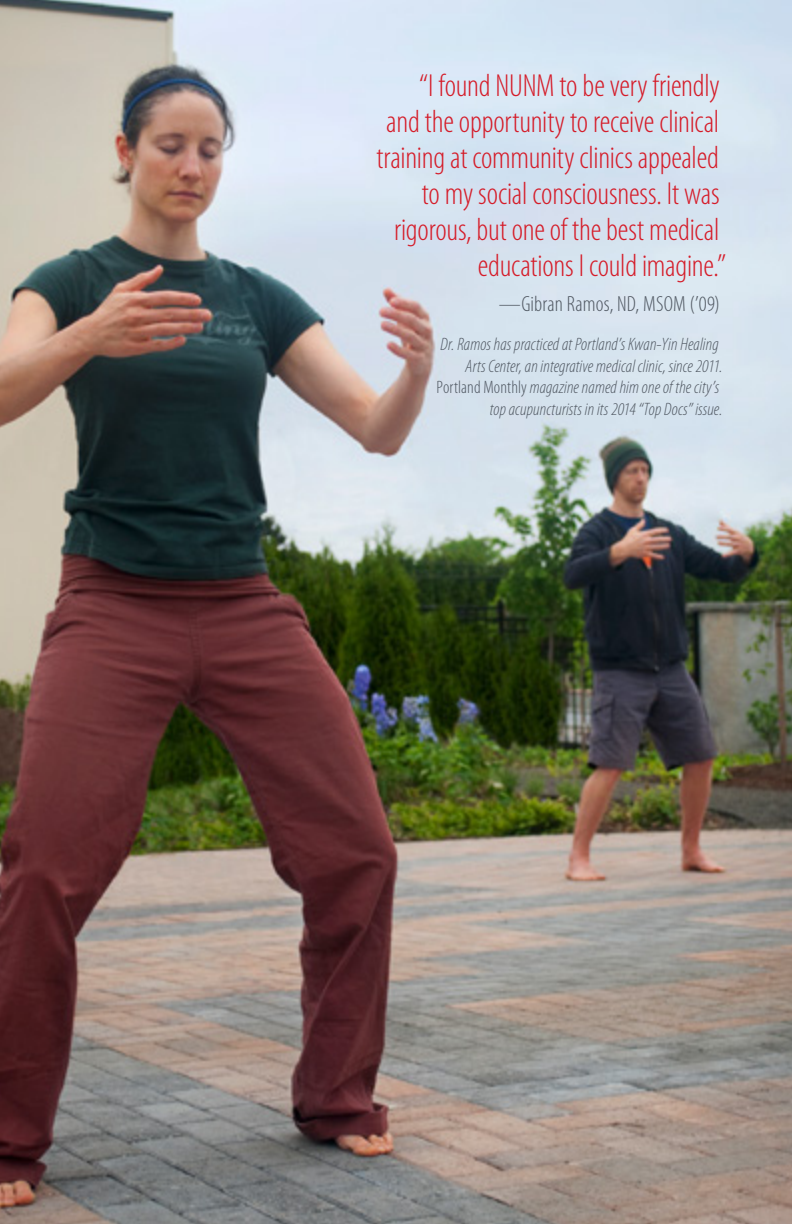
<style>
.page{position:relative;width:792px;height:1224px;background:#fff}
.page>*{position:absolute;margin:0;border:0;box-sizing:border-box;transform-origin:0 0}
.t1{font:300 condensed 32px/36px "Myriad Pro";letter-spacing:-.005em;color:#d51c29;text-align:right}
.t2{font:300 condensed 22px "Myriad Pro";letter-spacing:.01em;color:#505862}
.t3{font:italic 300 condensed 18px/21.6px "Myriad Pro";letter-spacing:.005em;color:#505862;text-align:right}
.s1{font-style:normal}
</style>
<div class="page">
<img style="left:0;top:0;width:792px;height:1224px">
<h1 class="t1" style="left:377px;top:67px;width:351px">“I found NUNM to be very friendly<br>and the opportunity to receive clinical training at community clinics appealed to my social consciousness. It was rigorous, but one of the best medical educations I could imagine.”</h1>
<p class="t2" style="left:499px;top:291px;width:223px">—Gibran Ramos, ND, MSOM (’09)</p>
<p class="t3" style="left:437px;top:333px;width:287px">Dr. Ramos has practiced at Portland’s Kwan-Yin Healing Arts Center, an integrative medical clinic, since 2011.<br><span class="s1">Portland Monthly</span> magazine named him one of the city’s top acupuncturists in its 2014 “Top Docs” issue.</p>
</div>
